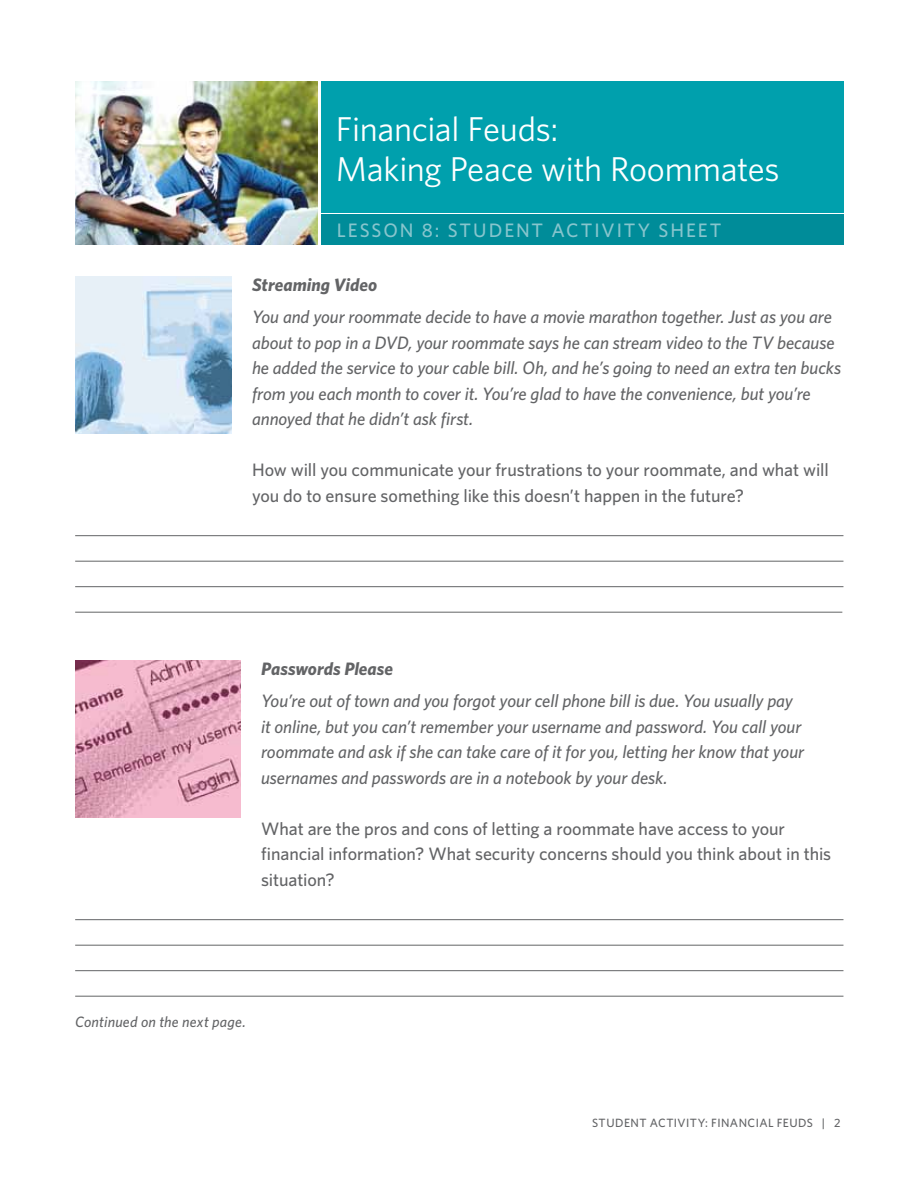
<style>
.page{position:relative;width:918px;height:1188px;background:#fff}
.page>*{position:absolute;margin:0;border:0;box-sizing:border-box;transform-origin:0 0}
.t1{font:34.5px/40.5px "Whitney";letter-spacing:-.01em;color:#fff}
.t2{font:500 19.5px "Whitney";letter-spacing:.095em;color:#87c5cd}
.t3{font:italic 500 18px/25.5px "Whitney";letter-spacing:-.005em;color:#636466}
.t4{font:500 18px/25.5px "Whitney";letter-spacing:-.005em;color:#636466}
.t5{font:italic 700 18px "Whitney";color:#636466}
.t6{font:italic 500 15px "Whitney";letter-spacing:.015em;color:#636466}
.t7{font:500 12px "Whitney";color:#636466}
</style>
<div class="page">
<img style="left:75px;top:81px;width:243px;height:163px">
<div style="left:321px;top:81px;width:522px;height:131px;background:#00a0ad"></div>
<div style="left:321px;top:214px;width:522px;height:30px;background:#008c99"></div>
<hr style="left:75px;top:535px;width:768px;height:1px;background:#636466">
<hr style="left:75px;top:561px;width:768px;height:1px;background:#636466">
<hr style="left:75px;top:586px;width:768px;height:1px;background:#636466">
<hr style="left:75px;top:612px;width:767px;height:1px;background:#636466">
<hr style="left:75px;top:919px;width:768px;height:1px;background:#636466">
<hr style="left:75px;top:945px;width:768px;height:1px;background:#636466">
<hr style="left:75px;top:970px;width:768px;height:1px;background:#636466">
<hr style="left:75px;top:996px;width:768px;height:1px;background:#636466">
<img style="left:75px;top:276px;width:157px;height:157px">
<img style="left:75px;top:660px;width:166px;height:157px">
<h1 class="t1" style="left:336px;top:108px;width:445px">Financial Feuds:<br>Making Peace with Roommates</h1>
<p class="t2" style="left:337px;top:218px;width:386px">LESSON 8: STUDENT ACTIVITY SHEET</p>
<p class="t5" style="left:252px;top:273px;width:127px">Streaming Video</p>
<p class="t3" style="left:252px;top:304px;width:591px">You and your roommate decide to have a movie marathon together. Just as you are about to pop in a DVD, your roommate says he can stream video to the TV because he added the service to your cable bill. Oh, and he’s going to need an extra ten bucks from you each month to cover it. You’re glad to have the convenience, but you’re annoyed that he didn’t ask first.</p>
<p class="t4" style="left:252px;top:457px;width:578px">How will you communicate your frustrations to your roommate, and what will you do to ensure something like this doesn’t happen in the future?</p>
<p class="t5" style="left:261px;top:657px;width:134px">Passwords Please</p>
<p class="t3" style="left:261px;top:688px;width:545px">You’re out of town and you forgot your cell phone bill is due. You usually pay it online, but you can’t remember your username and password. You call your roommate and ask if she can take care of it for you, letting her know that your usernames and passwords are in a notebook by your desk.</p>
<p class="t4" style="left:261px;top:815px;width:572px">What are the pros and cons of letting a roommate have access to your financial information? What security concerns should you think about in this situation?</p>
<p class="t6" style="left:75px;top:1011px;width:172px">Continued on the next page.</p>
<p class="t7" style="left:592px;top:1115px;width:9px">student</p>
<p class="t7" style="left:650px;top:1115px;width:8px">activit</p>
<p class="t7" style="left:698px;top:1115px;width:22px">y: financial</p>
<p class="t7" style="left:777px;top:1115px;width:8px">feuds</p>
<p class="t7" style="left:822px;top:1115px;width:20px">| 2</p>
</div>
